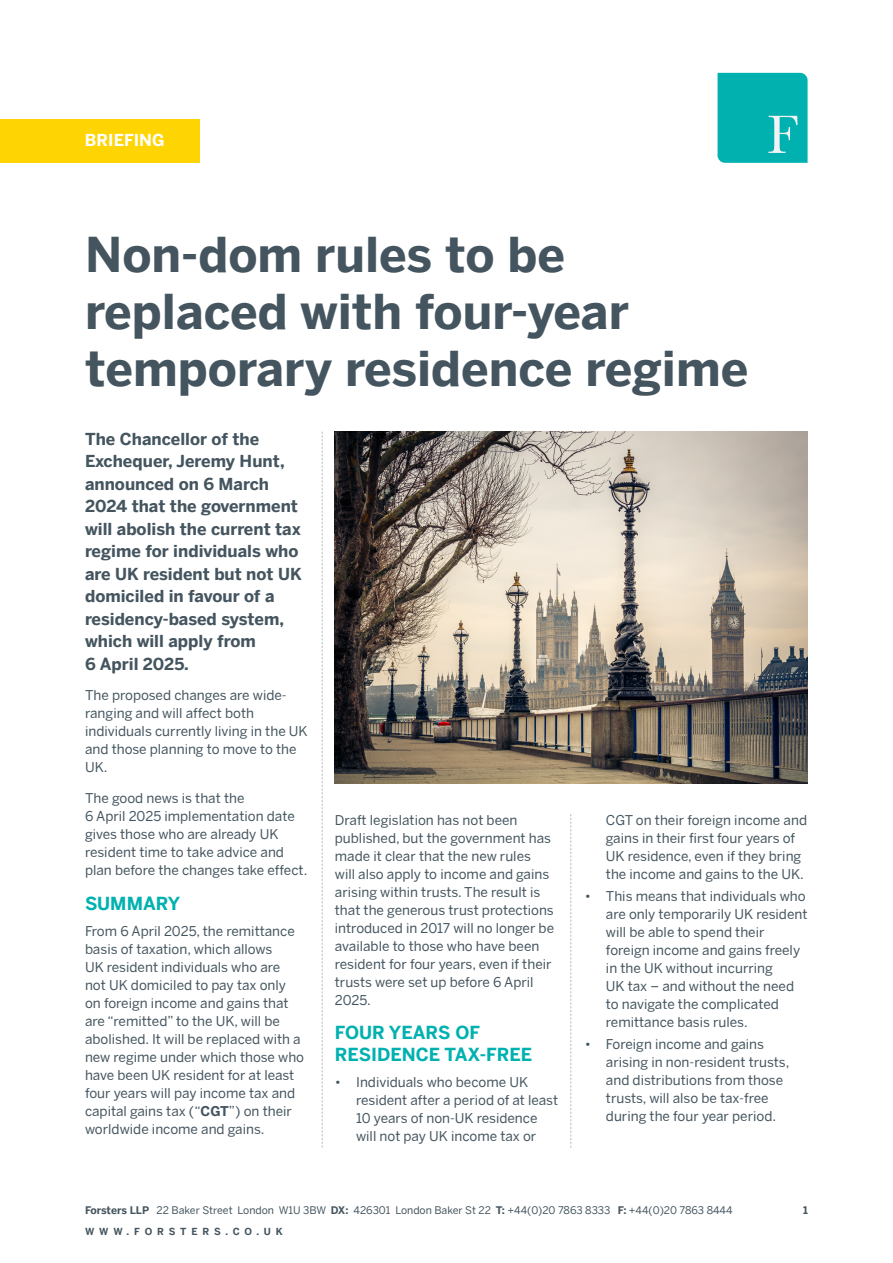
<style>
.page{position:relative;width:893px;height:1263px;background:#fff}
.page>*{position:absolute;margin:0;border:0;box-sizing:border-box;transform-origin:0 0}
.Drop_Cap{font:700 48px/57px "Benton Sans";color:#45555f}
.Drop_Cap-2{font:700 18px/21.6px "Benton Sans";color:#00b1b0}
.Drop_Cap-3{font:700 16.5px/22.5px "Benton Sans";color:#45555f}
.Drop_Cap-4{font:700 16.5px "Benton Sans";color:#fff}
.Drop_Cap-5{font:13.5px/18px "Benton Sans";color:#45555f}
.Drop_Cap-6{font:10.5px "Benton Sans";color:#45555f}
.Drop_Cap-7{font:700 10.5px "Benton Sans";color:#45555f}
.Drop_Cap-8{font:700 9.75px "Benton Sans";letter-spacing:.5em;color:#45555f}
.s1{font-weight:700}
</style>
<div class="page">
<div style="left:718px;top:73px;width:90px;height:90px;background:#00b1b0"></div>
<div style="left:0;top:119px;width:200px;height:44px;background:#fed503"></div>
<svg style="left:570px;top:814px;width:1px;height:334px"></svg>
<svg style="left:322px;top:432px;width:1px;height:716px"></svg>
<img style="left:335px;top:432px;width:473px;height:351px">
<p class="Drop_Cap-4" style="left:85px;top:130px;width:81px">BRIEFING</p>
<p class="Drop_Cap" style="left:85px;top:225px;width:665px">Non-dom rules to be replaced with four-year temporary residence regime</p>
<p class="Drop_Cap-3" style="left:85px;top:427px;width:218px">The Chancellor of the<br>Exchequer, Jeremy Hunt, announced on 6 March<br>2024 that the government will abolish the current tax regime for individuals who are UK resident but not UK domiciled in favour of a residency-based system, which will apply from<br>6 April 2025.</p>
<p class="Drop_Cap-5" style="left:85px;top:686px;width:224px">The proposed changes are wide&shy;ranging and will affect both individuals currently living in the UK and those planning to move to the<br>UK.</p>
<p class="Drop_Cap-5" style="left:85px;top:789px;width:224px">The good news is that the<br>6 April 2025 implementation date gives those who are already UK resident time to take advice and plan before the changes take effect.</p>
<p class="Drop_Cap-2" style="left:85px;top:892px;width:97px">SUMMARY</p>
<p class="Drop_Cap-5" style="left:85px;top:922px;width:221px">From 6 April 2025, the remittance basis of taxation, which allows<br>UK resident individuals who are not UK domiciled to pay tax only on foreign income and gains that are “remitted” to the UK, will be abolished. It will be replaced with a new regime under which those who have been UK resident for at least four years will pay income tax and capital gains tax (“<span class="s1">CGT</span>”) on their worldwide income and gains.</p>
<p class="Drop_Cap-5" style="left:335px;top:810px;width:221px">Draft legislation has not been published, but the government has made it clear that the new rules will also apply to income and gains arising within trusts. The result is that the generous trust protections introduced in 2017 will no longer be available to those who have been resident for four years, even if their trusts were set up before 6 April<br>2025.</p>
<p class="Drop_Cap-2" style="left:335px;top:1021px;width:199px">FOUR YEARS OF<br>RESIDENCE TAX-FREE</p>
<p class="Drop_Cap-5" style="left:356px;top:1073px;width:203px;text-indent:-21px">• Individuals who become UK resident after a period of at least<br>10 years of non-UK residence will not pay UK income tax or</p>
<p class="Drop_Cap-5" style="left:606px;top:810px;width:203px">CGT on their foreign income and gains in their first four years of<br>UK residence, even if they bring the income and gains to the UK.</p>
<p class="Drop_Cap-5" style="left:606px;top:887px;width:203px;text-indent:-21px">• This means that individuals who are only temporarily UK resident will be able to spend their foreign income and gains freely in the UK without incurring<br>UK tax – and without the need to navigate the complicated remittance basis rules.</p>
<p class="Drop_Cap-5" style="left:606px;top:1035px;width:185px;text-indent:-21px">• Foreign income and gains arising in non-resident trusts, and distributions from those trusts, will also be tax-free during the four year period.</p>
<p class="Drop_Cap-6" style="left:85px;top:1204px;width:649px"><span class="s1">Forsters LLP</span> 22 Baker Street London W1U 3BW <span class="s1">DX:</span> 426301 London Baker St 22 <span class="s1">T:</span> +44(0)20 7863 8333 <span class="s1">F:</span> +44(0)20 7863 8444</p>
<p class="Drop_Cap-8" style="left:85px;top:1226px;width:199px">WWW.FORSTERS.CO.UK</p>
<p class="Drop_Cap-7" style="left:803px;top:1204px;width:6px">1</p>
</div>
